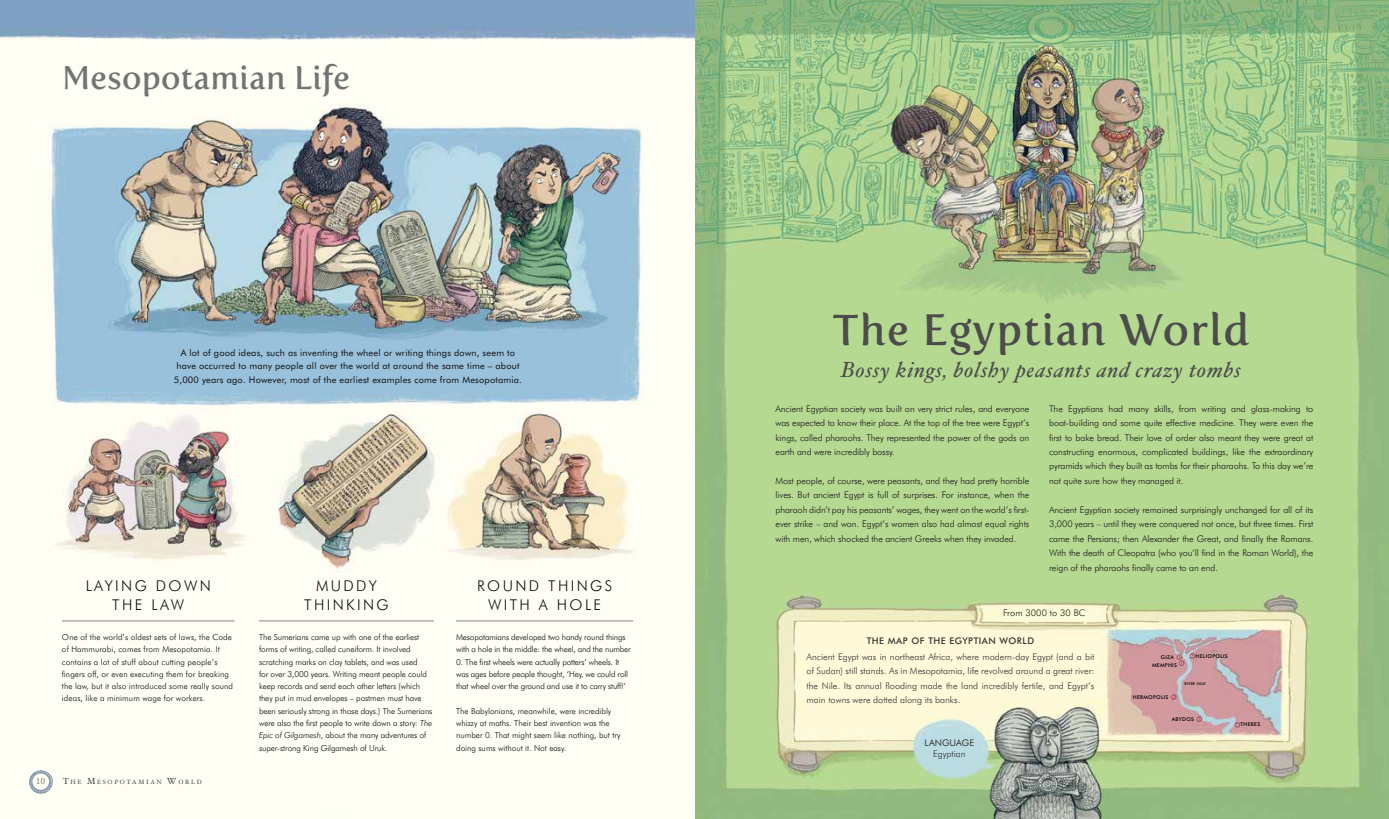
<style>
.page{position:relative;width:1389px;height:819px;background:#fff}
.page>*{position:absolute;margin:0;border:0;box-sizing:border-box;transform-origin:0 0}
.t1{font:43.75px "Fertigo Pro";letter-spacing:.03em;color:#4c4c4c}
.t2{font:32.38px "Fertigo Pro";letter-spacing:.01em;color:#737373}
.t3{font:italic 21.88px "Hoefler Text";letter-spacing:.04em;color:#4c4c4c}
.t4{font:300 14.88px/19.2px "Futura BT";letter-spacing:.16em;color:#0d0d0d;text-align:center}
.t5{font:300 9.19px/14.4px "Futura BT";letter-spacing:-.01em;color:#191919;text-align:justify}
.t6{font:300 9.19px/14.4px "Futura BT";color:#333;text-align:justify}
.t7{font:9.19px/13.1px "Futura BT";letter-spacing:.02em;color:#0d0d0d;text-align:center}
.t8{font:500 9.19px "Futura BT";letter-spacing:.05em;color:#333}
.t9{font:300 9.19px "Futura BT";letter-spacing:.01em;color:#191919}
.t10{font:9.19px "Futura BT";letter-spacing:.01em;color:#333}
.t11{font:8.75px "Cambria";color:#808080}
.t12{font:300 8.31px/12.2px "Futura BT";letter-spacing:-.01em;color:#0d0d0d}
.t13{font:300 8.31px/12.2px "Futura BT";letter-spacing:.01em;color:#0d0d0d}
.t14{font:6.12px "Hoefler Text";letter-spacing:.27em;color:#404040}
.t15{font:500 5.25px/8.4px "Futura BT";letter-spacing:.06em;color:#000}
.t16{font:500 3.85px "Futura BT";letter-spacing:.06em;color:#000}
.s1{font-size:8.75px}
.s2{font-style:italic}
.s3{font-size:42.88px}
</style>
<div class="page">
<img style="left:0;top:0;width:1389px;height:819px">
<img style="left:28px;top:768px;width:25px;height:26px">
<hr style="left:259px;top:620px;width:175px;height:1px;background:#808080">
<hr style="left:456px;top:620px;width:177px;height:1px;background:#808080">
<hr style="left:62px;top:620px;width:173px;height:1px;background:#808080">
<h2 class="t2" style="left:62px;top:59px;width:290px">Mesopotamian Life</h2>
<p class="t7" style="left:174px;top:346px;width:350px">A lot of good ideas, such as inventing the wheel or writing things down, seem to have occurred to many people all over the world at around the same time – about<br>5,000 years ago. However, most of the earliest examples come from Mesopotamia.</p>
<h3 class="t4" style="left:86px;top:576px;width:127px">LAYING DOWN<br>THE LAW</h3>
<p class="t13" style="left:62px;top:631px;width:173px">One of the world’s oldest sets of laws, the Code of Hammurabi, comes from Mesopotamia. It contains a lot of stuff about cutting people’s fingers off, or even executing them for breaking the law, but it also introduced some really sound ideas, like a minimum wage for workers.</p>
<p class="t11" style="left:36px;top:776px;width:11px">10</p>
<p class="t14" style="left:63px;top:779px;width:141px"><span class="s1">T</span>HE <span class="s1">M</span>ESOPOTAMIAN <span class="s1">W</span>ORLD</p>
<h3 class="t4" style="left:304px;top:576px;width:86px">MUDDY<br>THINKING</h3>
<p class="t12" style="left:259px;top:631px;width:175px">The Sumerians came up with one of the earliest forms of writing, called cuneiform. It involved scratching marks on clay tablets, and was used<br>for over 3,000 years. Writing meant people could keep records and send each other letters (which they put in mud envelopes – postmen must have been seriously strong in those days.) The Sumerians were also the first people to write down a story: <span class="s2">The Epic of Gilgamesh</span>, about the many adventures of super-strong King Gilgamesh of Uruk.</p>
<h3 class="t4" style="left:477px;top:576px;width:137px">ROUND THINGS<br>WITH A HOLE</h3>
<p class="t12" style="left:456px;top:631px;width:176px">Mesopotamians developed two handy round things with a hole in the middle: the wheel, and the number</p>
<p class="t12" style="left:456px;top:655px;width:174px">0. The first wheels were actually potters’ wheels. It was ages before people thought, ‘Hey, we could roll that wheel over the ground and use it to carry stuff!’</p>
<p class="t12" style="left:456px;top:704px;width:166px">The Babylonians, meanwhile, were incredibly whizzy at maths. Their best invention was the number 0. That might seem like nothing, but try doing sums without it. Not easy.</p>
<h1 class="t1" style="left:833px;top:304px;width:418px"><span class="s3">The</span> Egyptian World</h1>
<h3 class="t3" style="left:841px;top:361px;width:401px">Bossy kings, bolshy peasants and crazy tombs</h3>
<p class="t5" style="left:776px;top:401px;width:255px">Ancient Egyptian society was built on very strict rules, and everyone was expected to know their place. At the top of the tree were Egypt’s kings, called pharaohs. They represented the power of the gods on earth and were incredibly bossy.</p>
<p class="t5" style="left:776px;top:473px;width:255px">Most people, of course, were peasants, and they had pretty horrible lives. But ancient Egypt is full of surprises. For instance, when the pharaoh didn’t pay his peasants’ wages, they went on the world’s first&shy;ever strike – and won. Egypt’s women also had almost equal rights with men, which shocked the ancient Greeks when they invaded.</p>
<p class="t5" style="left:1049px;top:401px;width:266px">The Egyptians had many skills, from writing and glass-making to boat-building and some quite effective medicine. They were even the first to bake bread. Their love of order also meant they were great at constructing enormous, complicated buildings, like the extraordinary pyramids which they built as tombs for their pharaohs. To this day we’re not quite sure how they managed it.</p>
<p class="t5" style="left:1049px;top:502px;width:266px">Ancient Egyptian society remained surprisingly unchanged for all of its 3,000 years – until they were conquered not once, but three times. First came the Persians; then Alexander the Great, and finally the Romans.<br>With the death of Cleopatra (who you’ll find in the Roman World), the reign of the pharaohs finally came to an end.</p>
<p class="t9" style="left:1003px;top:607px;width:84px">From 3000 to 30 BC</p>
<p class="t8" style="left:867px;top:634px;width:169px">THE MAP OF THE EGYPTIAN WORLD</p>
<p class="t6" style="left:807px;top:649px;width:289px">Ancient Egypt was in northeast Africa, where modern-day Egypt (and a bit of Sudan) still stands. As in Mesopotamia, life revolved around a great river: the Nile. Its annual flooding made the land incredibly fertile, and Egypt’s main towns were dotted along its banks.</p>
<p class="t10" style="left:924px;top:737px;width:51px">LANGUAGE</p>
<p class="t6" style="left:933px;top:746px;width:34px">Egyptian</p>
<p class="t15" style="left:1196px;top:651px;width:34px">HELIOPOLIS</p>
<p class="t15" style="left:1152px;top:652px;width:26px;text-indent:9px">GIZA<br>MEMPHIS</p>
<p class="t15" style="left:1133px;top:693px;width:37px">HERMOPOLIS</p>
<p class="t15" style="left:1172px;top:714px;width:24px">ABYDOS</p>
<p class="t16" style="left:1184px;top:681px;width:23px">RIVER NILE</p>
<p class="t15" style="left:1241px;top:719px;width:21px">THEBES</p>
</div>
